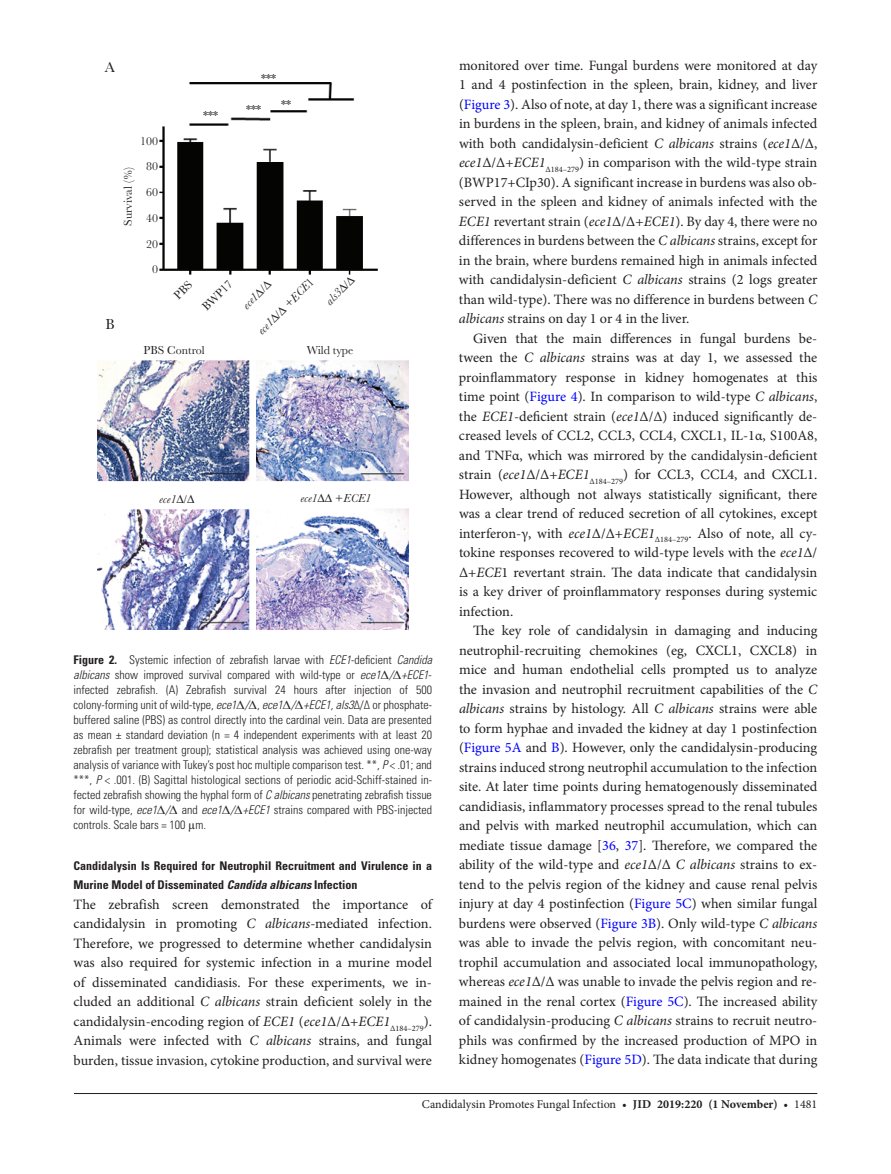
<style>
.page{position:relative;width:891px;height:1174px;background:#fff}
.page>*{position:absolute;margin:0;border:0;box-sizing:border-box;transform-origin:0 0}
.t1{font:15px "Baskerville MT Std";color:#231f20}
.t2{font:14.25px/19.5px "Minion Pro";color:#231f20;text-align:justify}
.t3{font:300 condensed 12px/15px "Univers LT Std";color:#231f20;text-align:justify}
.t4{font:700 condensed 12px/19.5px "Univers LT Std";color:#231f20}
.t5{font:12px "Minion Pro";color:#231f20}
.t6{font:12px/25.7px "Baskerville MT Std";color:#231f20;text-align:center}
.t7{font:italic 12px "Baskerville MT Std";color:#231f20}
.s1{font-style:normal}
.s2{font-weight:700}
.s3{font-style:italic}
.s4{font-family:"Gandhari Unicode";font-weight:400;font-stretch:normal}
.s5{color:#00f}
</style>
<div class="page">
<hr style="left:74px;top:1093px;width:743px;height:1px;background:#231f20">
<img style="left:97px;top:83px;width:311px;height:547px">
<svg style="left:253px;top:279px;width:19px;height:19px"></svg>
<svg style="left:269px;top:305px;width:18px;height:18px"></svg>
<svg style="left:337px;top:275px;width:18px;height:18px"></svg>
<svg style="left:176px;top:495px;width:18px;height:8px"></svg>
<svg style="left:318px;top:494px;width:14px;height:8px"></svg>
<svg style="left:173px;top:280px;width:20px;height:19px"></svg>
<p class="t1" style="left:105px;top:58px;width:12px">A</p>
<p class="t1" style="left:106px;top:316px;width:11px">B</p>
<p class="t6" style="left:140px;top:128px;width:19px">100</p>
<p class="t6" style="left:115px;top:226px;width:60px;rotate:-90deg">Survival (%)</p>
<p class="t6" style="left:146px;top:154px;width:13px">80<br>60<br>40<br>20<br>0</p>
<p class="t6" style="left:203px;top:102px;width:17px">***</p>
<p class="t6" style="left:195px;top:300px;width:39px;rotate:-45deg">BWP17</p>
<p class="t6" style="left:144px;top:337px;width:63px">PBS Control</p>
<p class="t6" style="left:261px;top:65px;width:17px">***</p>
<p class="t6" style="left:246px;top:96px;width:17px">***</p>
<p class="t6" style="left:281px;top:91px;width:12px">**</p>
<p class="t7" style="left:239px;top:302px;width:19px;rotate:-45deg">ece1</p>
<p class="t7" style="left:282px;top:301px;width:38px;rotate:-45deg"><span class="s1">+</span>ECE<span class="s1">1</span></p>
<p class="t7" style="left:322px;top:298px;width:19px;rotate:-45deg">als3</p>
<p class="t7" style="left:255px;top:328px;width:19px;rotate:-45deg">ece1</p>
<p class="t6" style="left:307px;top:337px;width:48px">Wild type</p>
<p class="t7" style="left:159px;top:492px;width:19px">ece1</p>
<p class="t7" style="left:301px;top:491px;width:19px">ece1</p>
<p class="t7" style="left:335px;top:491px;width:38px"><span class="s1">+</span>ECE1</p>
<p class="t3" style="left:74px;top:652px;width:360px"><span class="s2">Figure 2.</span> Systemic infection of zebrafish larvae with <span class="s3">ECE1</span>-deficient <span class="s3">Candida albicans</span> show improved survival compared with wild-type or <span class="s3">ece1</span><span class="s4">Δ</span><span class="s3">/</span><span class="s4">Δ</span><span class="s3">+ECE1</span>- infected zebrafish. (A) Zebrafish survival 24 hours after injection of 500 colony-forming unit of wild-type, <span class="s3">ece1</span><span class="s4">Δ</span><span class="s3">/</span><span class="s4">Δ</span>, <span class="s3">ece1</span><span class="s4">Δ</span><span class="s3">/</span><span class="s4">Δ</span><span class="s3">+ECE1, als3</span>Δ/Δ or phosphate&shy;buffered saline (PBS) as control directly into the cardinal vein. Data are presented as mean ± standard deviation (n = 4 independent experiments with at least 20 zebrafish per treatment group); statistical analysis was achieved using one-way analysis of variance with Tukey’s post hoc multiple comparison test. **, <span class="s3">P</span> &lt; .01; and ***, <span class="s3">P</span> &lt; .001. (B) Sagittal histological sections of periodic acid-Schiff-stained in&shy;fected zebrafish showing the hyphal form of <span class="s3">C albicans</span> penetrating zebrafish tissue for wild-type, <span class="s3">ece1</span><span class="s4">Δ</span><span class="s3">/</span><span class="s4">Δ</span> and <span class="s3">ece1</span><span class="s4">Δ</span><span class="s3">/</span><span class="s4">Δ</span><span class="s3">+ECE1</span> strains compared with PBS-injected controls. Scale bars = 100 <span class="s4">μ</span>m.</p>
<p class="t4" style="left:74px;top:856px;width:360px">Candidalysin Is Required for Neutrophil Recruitment and Virulence in a<br>Murine Model of Disseminated <span class="s3">Candida albicans</span> Infection</p>
<p class="t2" style="left:74px;top:895px;width:360px">The zebrafish screen demonstrated the importance of candidalysin in promoting <span class="s3">C albicans-</span>mediated infection.<br>Therefore, we progressed to determine whether candidalysin was also required for systemic infection in a murine model of disseminated candidiasis. For these experiments, we in&shy;cluded an additional <span class="s3">C albicans</span> strain deficient solely in the candidalysin-encoding region of <span class="s3">ECE1</span> (<span class="s3">ece1</span>Δ/Δ+<span class="s3">ECE1</span><sub>Δ184–279</sub>).<br>Animals were infected with <span class="s3">C albicans</span> strains, and fungal burden, tissue invasion, cytokine production, and survival were</p>
<p class="t2" style="left:459px;top:55px;width:360px">monitored over time. Fungal burdens were monitored at day 1 and 4 postinfection in the spleen, brain, kidney, and liver (<span class="s5">Figure 3</span>). Also of note, at day 1, there was a significant increase in burdens in the spleen, brain, and kidney of animals infected with both candidalysin-deficient <span class="s3">C albicans</span> strains (<span class="s3">ece1</span>Δ/Δ, <span class="s3">ece1</span>Δ/Δ+<span class="s3">ECE1</span><sub>Δ184–279</sub>) in comparison with the wild-type strain (BWP17+CIp30). A significant increase in burdens was also ob&shy;served in the spleen and kidney of animals infected with the <span class="s3">ECE1</span> revertant strain (<span class="s3">ece1</span>Δ/Δ<span class="s3">+ECE1</span>). By day 4, there were no differences in burdens between the <span class="s3">C albicans</span> strains, except for in the brain, where burdens remained high in animals infected with candidalysin-deficient <span class="s3">C albicans</span> strains (2 logs greater than wild-type). There was no difference in burdens between <span class="s3">C albicans</span> strains on day 1 or 4 in the liver.</p>
<p class="t2" style="left:459px;top:328px;width:360px;text-indent:14px">Given that the main differences in fungal burdens be&shy;tween the <span class="s3">C albicans</span> strains was at day 1, we assessed the proinflammatory response in kidney homogenates at this time point (<span class="s5">Figure 4</span>). In comparison to wild-type <span class="s3">C albicans</span>, the <span class="s3">ECE1</span>-deficient strain (<span class="s3">ece1</span>Δ/Δ) induced significantly de&shy;creased levels of CCL2, CCL3, CCL4, CXCL1, IL-1α, S100A8, and TNFα, which was mirrored by the candidalysin-deficient strain (<span class="s3">ece1</span>Δ/Δ+<span class="s3">ECE1</span><sub>Δ184–279</sub>) for CCL3, CCL4, and CXCL1.<br>However, although not always statistically significant, there was a clear trend of reduced secretion of all cytokines, except interferon-γ, with <span class="s3">ece1</span>Δ/Δ+<span class="s3">ECE1</span><sub>Δ184–279</sub>. Also of note, all cy&shy;tokine responses recovered to wild-type levels with the <span class="s3">ece1</span>Δ/ Δ+<span class="s3">ECE</span>1 revertant strain. The data indicate that candidalysin is a key driver of proinflammatory responses during systemic infection.</p>
<p class="t2" style="left:459px;top:621px;width:360px;text-indent:14px">The key role of candidalysin in damaging and inducing neutrophil-recruiting chemokines (eg, CXCL1, CXCL8) in mice and human endothelial cells prompted us to analyze the invasion and neutrophil recruitment capabilities of the <span class="s3">C albicans</span> strains by histology. All <span class="s3">C albicans</span> strains were able to form hyphae and invaded the kidney at day 1 postinfection (<span class="s5">Figure 5A</span> and <span class="s5">B</span>). However, only the candidalysin-producing strains induced strong neutrophil accumulation to the infection site. At later time points during hematogenously disseminated candidiasis, inflammatory processes spread to the renal tubules and pelvis with marked neutrophil accumulation, which can mediate tissue damage [<span class="s5">36</span>, <span class="s5">37</span>]. Therefore, we compared the ability of the wild-type and <span class="s3">ece1</span>Δ/Δ <span class="s3">C albicans</span> strains to ex&shy;tend to the pelvis region of the kidney and cause renal pelvis injury at day 4 postinfection (<span class="s5">Figure 5C</span>) when similar fungal burdens were observed (<span class="s5">Figure 3B</span>). Only wild-type <span class="s3">C albicans </span>was able to invade the pelvis region, with concomitant neu&shy;trophil accumulation and associated local immunopathology, whereas <span class="s3">ece1</span>Δ/Δ was unable to invade the pelvis region and re&shy;mained in the renal cortex (<span class="s5">Figure 5C</span>). The increased ability of candidalysin-producing <span class="s3">C albicans</span> strains to recruit neutro&shy;phils was confirmed by the increased production of MPO in kidney homogenates (<span class="s5">Figure 5D</span>). The data indicate that during</p>
<p class="t5" style="left:422px;top:1096px;width:397px">Candidalysin Promotes Fungal Infection • <span class="s2">jid 2019:220 (1 November)</span> • 1481</p>
</div>
